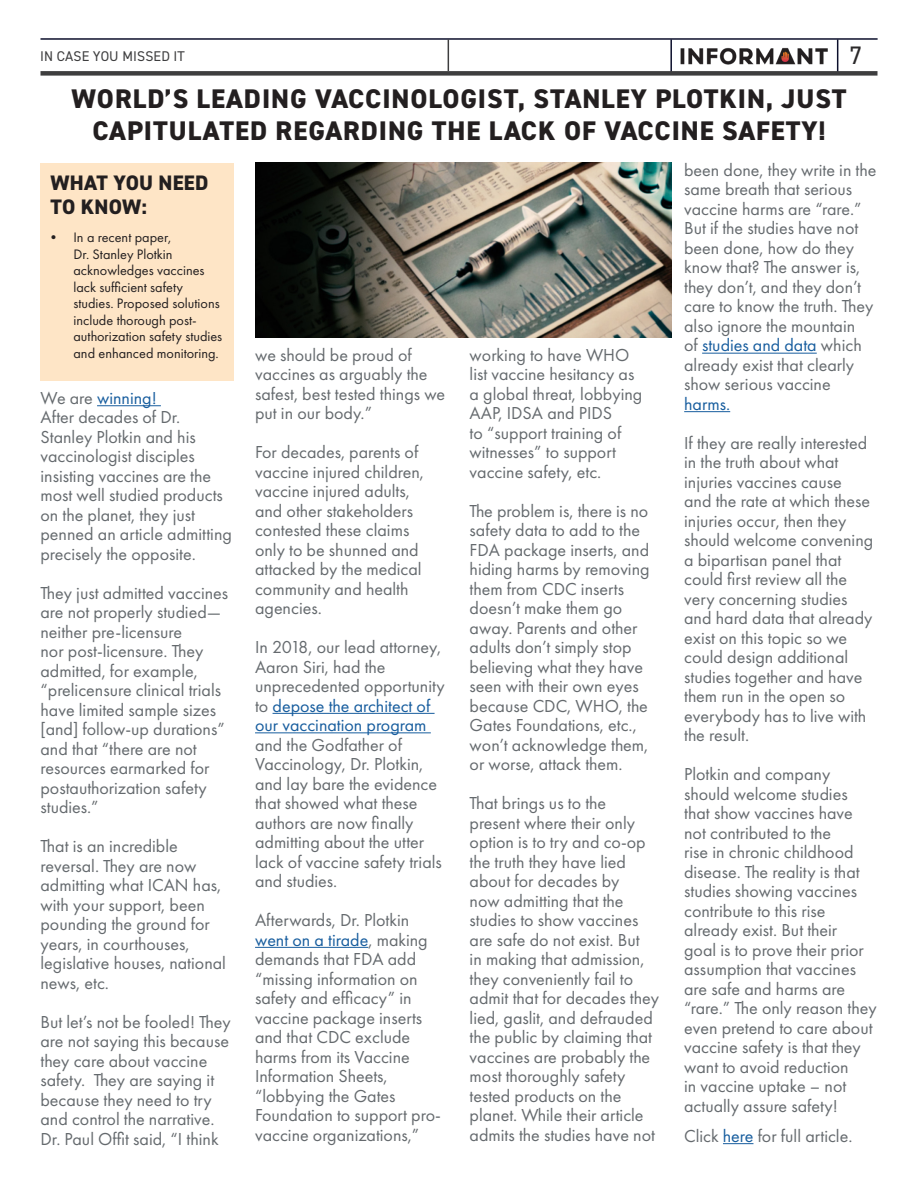
<style>
.page{position:relative;width:918px;height:1188px;background:#fff}
.page>*{position:absolute;margin:0;border:0;box-sizing:border-box;transform-origin:0 0}
._22pt_TITLE{font:800 27px/31.5px "DIN2014";letter-spacing:.035em;color:#231f20;text-align:center}
.t1{font:25.35px "DIN2014";color:#2b292a}
._19pt_TITLE{font:800 21px "DIN2014";letter-spacing:.01em;color:#231f20}
.Body_intro{font:18px/19.5px "Futura PT";color:#656a6e}
.t2{font:14.25px/16.5px "Futura PT";color:#231f20}
.Right_top_page_title{font:14.1px "DIN2014";letter-spacing:.01em;color:#3e3e3f}
.s1{color:#175d9e}
</style>
<div class="page">
<hr style="left:40px;top:38px;width:838px;height:2px;background:#0c0f2c">
<hr style="left:670px;top:39px;width:2px;height:35px;background:#0c0f2c">
<hr style="left:837px;top:39px;width:1px;height:35px;background:#0c0f2c">
<img style="left:672px;top:38px;width:165px;height:33px">
<hr style="left:448px;top:39px;width:1px;height:32px;background:#3e3e3f">
<div style="left:40px;top:71px;width:838px;height:5px;background:#3e3e3f"></div>
<hr style="left:97px;top:405px;width:64px;height:1px;background:#175d9e">
<hr style="left:273px;top:713px;width:162px;height:1px;background:#175d9e">
<hr style="left:255px;top:732px;width:176px;height:1px;background:#175d9e">
<hr style="left:255px;top:947px;width:113px;height:1px;background:#175d9e">
<hr style="left:702px;top:353px;width:115px;height:1px;background:#175d9e">
<hr style="left:684px;top:411px;width:46px;height:1px;background:#175d9e">
<hr style="left:723px;top:1143px;width:30px;height:1px;background:#175d9e">
<div style="left:40px;top:163px;width:194px;height:217px;background:#fee5c6"></div>
<img style="left:255px;top:163px;width:416px;height:174px">
<p class="Right_top_page_title" style="left:40px;top:47px;width:146px">IN CASE YOU MISSED IT</p>
<h2 class="t1" style="left:850px;top:39px;width:14px">7</h2>
<p class="_22pt_TITLE" style="left:71px;top:83px;width:777px">WORLD’S LEADING VACCINOLOGIST, STANLEY PLOTKIN, JUST<br>CAPITULATED REGARDING THE LACK OF VACCINE SAFETY!</p>
<p class="_19pt_TITLE" style="left:51px;top:169px;width:159px">WHAT YOU NEED</p>
<p class="_19pt_TITLE" style="left:51px;top:193px;width:98px">TO KNOW:</p>
<p class="t2" style="left:73px;top:229px;width:150px;text-indent:-27px">• In a recent paper,<br>Dr. Stanley Plotkin acknowledges vaccines lack sufficient safety studies. Proposed solutions include thorough post&shy;authorization safety studies and enhanced monitoring.</p>
<p class="Body_intro" style="left:40px;top:388px;width:193px">We are <span class="s1">winning!<br></span>After decades of Dr.<br>Stanley Plotkin and his vaccinologist disciples insisting vaccines are the most well studied products on the planet, they just penned an article admitting precisely the opposite.</p>
<p class="Body_intro" style="left:40px;top:583px;width:189px">They just admitted vaccines are not properly studied— neither pre-licensure<br>nor post-licensure. They admitted, for example, “prelicensure clinical trials have limited sample sizes [and] follow-up durations” and that “there are not resources earmarked for postauthorization safety studies.”</p>
<p class="Body_intro" style="left:40px;top:837px;width:187px">That is an incredible reversal. They are now admitting what ICAN has, with your support, been pounding the ground for years, in courthouses, legislative houses, national news, etc.</p>
<p class="Body_intro" style="left:40px;top:1012px;width:192px">But let’s not be fooled! They are not saying this because they care about vaccine safety. They are saying it because they need to try and control the narrative.</p>
<p class="Body_intro" style="left:40px;top:1129px;width:180px">Dr. Paul Offit said, “I think</p>
<p class="Body_intro" style="left:255px;top:345px;width:192px">we should be proud of vaccines as arguably the safest, best tested things we put in our body.”</p>
<p class="Body_intro" style="left:255px;top:442px;width:170px">For decades, parents of vaccine injured children, vaccine injured adults, and other stakeholders contested these claims only to be shunned and attacked by the medical community and health agencies.</p>
<p class="Body_intro" style="left:255px;top:637px;width:191px">In 2018, our lead attorney,<br>Aaron Siri, had the unprecedented opportunity to <span class="s1">depose the architect of our vaccination program </span>and the Godfather of<br>Vaccinology, Dr. Plotkin, and lay bare the evidence that showed what these authors are now finally admitting about the utter lack of vaccine safety trials and studies.</p>
<p class="Body_intro" style="left:255px;top:910px;width:187px">Afterwards, Dr. Plotkin <span class="s1">went on a tirade</span>, making demands that FDA add “missing information on safety and efficacy” in vaccine package inserts and that CDC exclude harms from its Vaccine<br>Information Sheets, “lobbying the Gates<br>Foundation to support pro&shy;vaccine organizations,”</p>
<p class="Body_intro" style="left:470px;top:345px;width:174px">working to have WHO list vaccine hesitancy as a global threat, lobbying<br>AAP, IDSA and PIDS<br>to “support training of witnesses” to support vaccine safety, etc.</p>
<p class="Body_intro" style="left:470px;top:501px;width:182px">The problem is, there is no safety data to add to the<br>FDA package inserts, and hiding harms by removing them from CDC inserts doesn’t make them go away. Parents and other adults don’t simply stop believing what they have seen with their own eyes because CDC, WHO, the<br>Gates Foundations, etc., won’t acknowledge them, or worse, attack them.</p>
<p class="Body_intro" style="left:470px;top:793px;width:191px">That brings us to the present where their only option is to try and co-op the truth they have lied about for decades by<br>now admitting that the studies to show vaccines are safe do not exist. But<br>in making that admission, they conveniently fail to admit that for decades they lied, gaslit, and defrauded the public by claiming that vaccines are probably the most thoroughly safety tested products on the planet. While their article admits the studies have not</p>
<p class="Body_intro" style="left:684px;top:160px;width:194px">been done, they write in the same breath that serious vaccine harms are “rare.”<br>But if the studies have not been done, how do they know that? The answer is, they don’t, and they don’t care to know the truth. They also ignore the mountain<br>of <span class="s1">studies and data</span> which already exist that clearly show serious vaccine <span class="s1">harms.</span></p>
<p class="Body_intro" style="left:684px;top:433px;width:191px">If they are really interested in the truth about what injuries vaccines cause and the rate at which these injuries occur, then they should welcome convening a bipartisan panel that could first review all the very concerning studies and hard data that already exist on this topic so we could design additional studies together and have them run in the open so everybody has to live with the result.</p>
<p class="Body_intro" style="left:684px;top:765px;width:194px">Plotkin and company should welcome studies that show vaccines have not contributed to the<br>rise in chronic childhood disease. The reality is that studies showing vaccines contribute to this rise already exist. But their<br>goal is to prove their prior assumption that vaccines are safe and harms are “rare.” The only reason they even pretend to care about vaccine safety is that they want to avoid reduction<br>in vaccine uptake – not actually assure safety!</p>
<p class="Body_intro" style="left:684px;top:1126px;width:170px">Click <span class="s1">here</span> for full article.</p>
</div>
